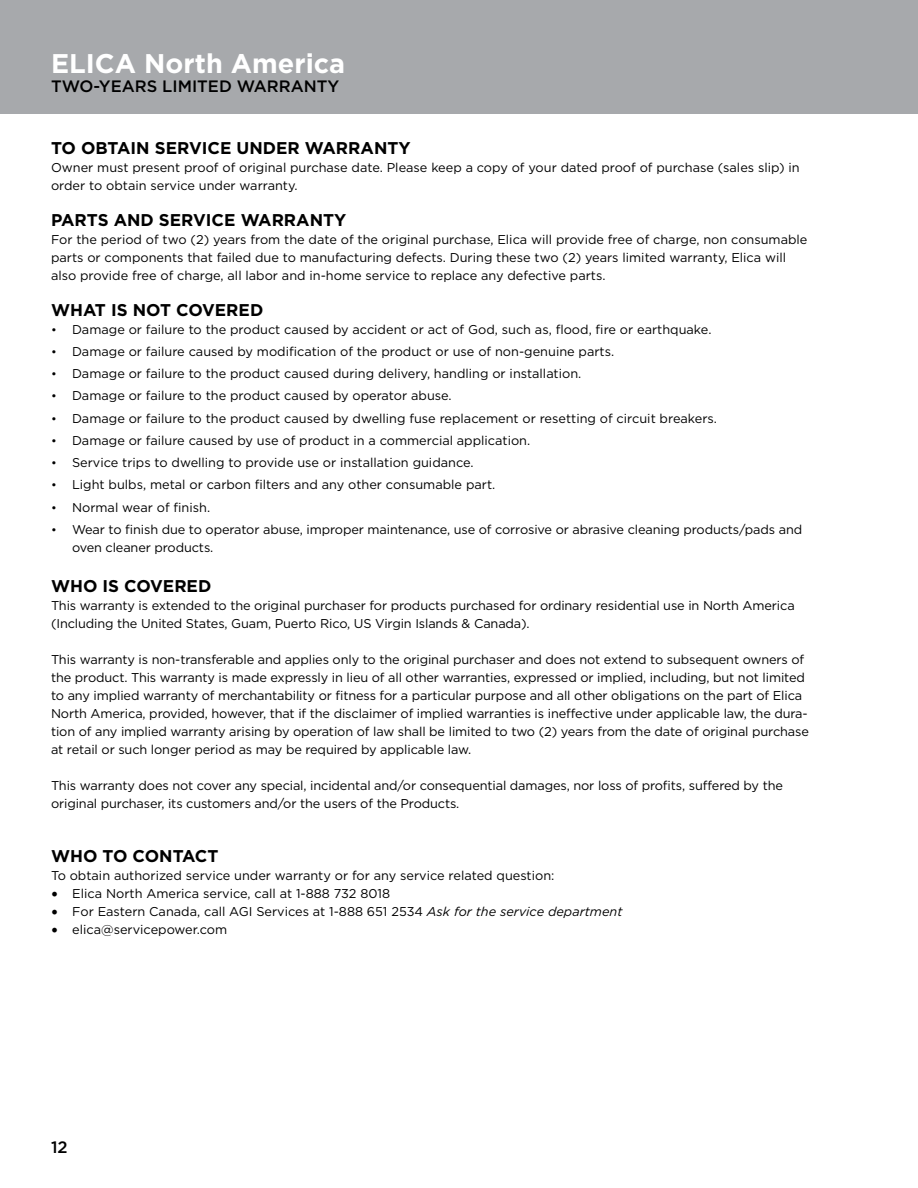
<style>
.page{position:relative;width:918px;height:1188px;background:#fff}
.page>*{position:absolute;margin:0;border:0;box-sizing:border-box;transform-origin:0 0}
.t1{font:700 27px "Gotham";color:#fff}
.t2{font:700 16.95px "Gotham";color:#000}
.t3{font:500 16.5px "Gotham";color:#000}
.t4{font:12.75px/18px "Gotham";letter-spacing:-.01em;color:#000}
.s1{font-size:12px}
.s2{font-family:"Minion Pro";font-size:18px}
.s3{font-style:italic}
</style>
<div class="page">
<div style="left:0;top:0;width:918px;height:114px;background:#a7a9ac"></div>
<h1 class="t1" style="left:51px;top:45px;width:296px">ELICA North America</h1>
<p class="t3" style="left:51px;top:76px;width:290px">TWO-YEARS LIMITED WARRANTY</p>
<h2 class="t2" style="left:51px;top:136px;width:361px">TO OBTAIN SERVICE UNDER WARRANTY</h2>
<p class="t4" style="left:51px;top:158px;width:750px">Owner must present proof of original purchase date. Please keep a copy of your dated proof of purchase (sales slip) in order to obtain service under warranty.</p>
<h2 class="t2" style="left:51px;top:208px;width:297px">PARTS AND SERVICE WARRANTY</h2>
<p class="t4" style="left:51px;top:230px;width:758px">For the period of two (2) years from the date of the original purchase, Elica will provide free of charge, non consumable parts or components that failed due to manufacturing defects. During these two (2) years limited warranty, Elica will also provide free of charge, all labor and in-home service to replace any defective parts.</p>
<h2 class="t2" style="left:51px;top:298px;width:214px">WHAT IS NOT COVERED</h2>
<p class="t4" style="left:51px;top:320px;width:662px"><span class="s1">•</span> Damage or failure to the product caused by accident or act of God, such as, flood, fire or earthquake.</p>
<p class="t4" style="left:51px;top:342px;width:565px"><span class="s1">•</span> Damage or failure caused by modification of the product or use of non-genuine parts.</p>
<p class="t4" style="left:51px;top:364px;width:532px"><span class="s1">•</span> Damage or failure to the product caused during delivery, handling or installation.</p>
<p class="t4" style="left:51px;top:387px;width:402px"><span class="s1">•</span> Damage or failure to the product caused by operator abuse.</p>
<p class="t4" style="left:51px;top:409px;width:668px"><span class="s1">•</span> Damage or failure to the product caused by dwelling fuse replacement or resetting of circuit breakers.</p>
<p class="t4" style="left:51px;top:431px;width:481px"><span class="s1">•</span> Damage or failure caused by use of product in a commercial application.</p>
<p class="t4" style="left:51px;top:453px;width:424px"><span class="s1">•</span> Service trips to dwelling to provide use or installation guidance.</p>
<p class="t4" style="left:51px;top:476px;width:446px"><span class="s1">•</span> Light bulbs, metal or carbon filters and any other consumable part.</p>
<p class="t4" style="left:51px;top:498px;width:161px"><span class="s1">•</span> Normal wear of finish.</p>
<p class="t4" style="left:72px;top:520px;width:732px;text-indent:-21px"><span class="s1">•</span> Wear to finish due to operator abuse, improper maintenance, use of corrosive or abrasive cleaning products/pads and oven cleaner products.</p>
<h2 class="t2" style="left:51px;top:575px;width:162px">WHO IS COVERED</h2>
<p class="t4" style="left:51px;top:596px;width:745px">This warranty is extended to the original purchaser for products purchased for ordinary residential use in North America (Including the United States, Guam, Puerto Rico, US Virgin Islands &amp; Canada).</p>
<p class="t4" style="left:51px;top:650px;width:759px">This warranty is non-transferable and applies only to the original purchaser and does not extend to subsequent owners of the product. This warranty is made expressly in lieu of all other warranties, expressed or implied, including, but not limited to any implied warranty of merchantability or fitness for a particular purpose and all other obligations on the part of Elica North America, provided, however, that if the disclaimer of implied warranties is ineffective under applicable law, the dura&shy;tion of any implied warranty arising by operation of law shall be limited to two (2) years from the date of original purchase at retail or such longer period as may be required by applicable law.</p>
<p class="t4" style="left:51px;top:776px;width:734px">This warranty does not cover any special, incidental and/or consequential damages, nor loss of profits, suffered by the original purchaser, its customers and/or the users of the Products.</p>
<h2 class="t2" style="left:51px;top:845px;width:169px">WHO TO CONTACT</h2>
<p class="t4" style="left:51px;top:866px;width:505px">To obtain authorized service under warranty or for any service related question:</p>
<p class="t4" style="left:51px;top:884px;width:341px"><span class="s2">•</span> Elica North America service, call at 1-888 732 8018</p>
<p class="t4" style="left:51px;top:902px;width:573px"><span class="s2">•</span> For Eastern Canada, call AGI Services at 1-888 651 2534 <span class="s3">Ask for the service department</span></p>
<p class="t4" style="left:51px;top:920px;width:178px"><span class="s2">•</span> elica@servicepower.com</p>
<p class="t3" style="left:51px;top:1136px;width:18px">12</p>
</div>
